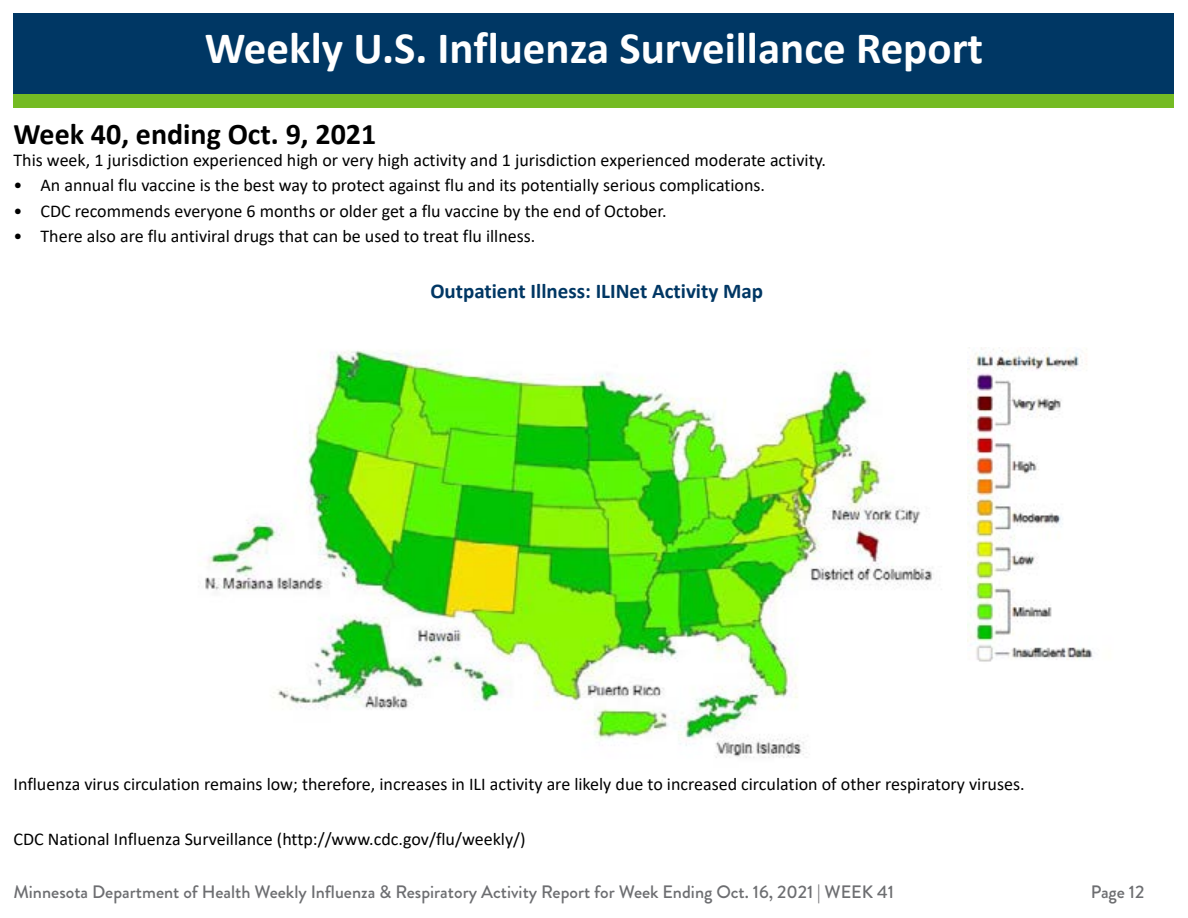
<style>
.page{position:relative;width:1188px;height:918px;background:#fff}
.page>*{position:absolute;margin:0;border:0;box-sizing:border-box;transform-origin:0 0}
.Subhead__H2{font:700 45px "Calibri";color:#fff}
.Subehad__H3{font:700 30px "Calibri";color:#000}
.Figurehead{font:700 21px "Calibri";color:#003764}
.t1{font:18px "Calibri";color:#000}
.t2{font:500 18px "Brandon Grotesque";color:#6d6e71}
</style>
<div class="page">
<img style="left:205px;top:350px;width:728px;height:408px">
<div style="left:14px;top:94px;width:1160px;height:14px;background:#74bb23"></div>
<div style="left:14px;top:14px;width:1160px;height:80px;background:#003764"></div>
<img style="left:968px;top:348px;width:125px;height:314px">
<h2 class="Subhead__H2" style="left:205px;top:16px;width:780px">Weekly U.S. Influenza Surveillance Report</h2>
<h3 class="Subehad__H3" style="left:14px;top:113px;width:364px">Week 40, ending Oct. 9, 2021</h3>
<p class="t1" style="left:14px;top:147px;width:814px">This week, 1 jurisdiction experienced high or very high activity and 1 jurisdiction experienced moderate activity.</p>
<p class="t1" style="left:14px;top:173px;width:753px">• An annual flu vaccine is the best way to protect against flu and its potentially serious complications.</p>
<p class="t1" style="left:14px;top:198px;width:655px">• CDC recommends everyone 6 months or older get a flu vaccine by the end of October.</p>
<p class="t1" style="left:14px;top:224px;width:523px">• There also are flu antiviral drugs that can be used to treat flu illness.</p>
<h2 class="Figurehead" style="left:430px;top:276px;width:334px">Outpatient Illness: ILINet Activity Map</h2>
<p class="t1" style="left:14px;top:771px;width:1013px">Influenza virus circulation remains low; therefore, increases in ILI activity are likely due to increased circulation of other respiratory viruses.</p>
<p class="t1" style="left:14px;top:827px;width:514px">CDC National Influenza Surveillance (http://www.cdc.gov/flu/weekly/)</p>
<p class="t2" style="left:14px;top:879px;width:882px">Minnesota Department of Health Weekly Influenza &amp; Respiratory Activity Report for Week Ending Oct. 16, 2021 | WEEK 41</p>
<p class="t2" style="left:1091px;top:879px;width:55px">Page 12</p>
</div>
